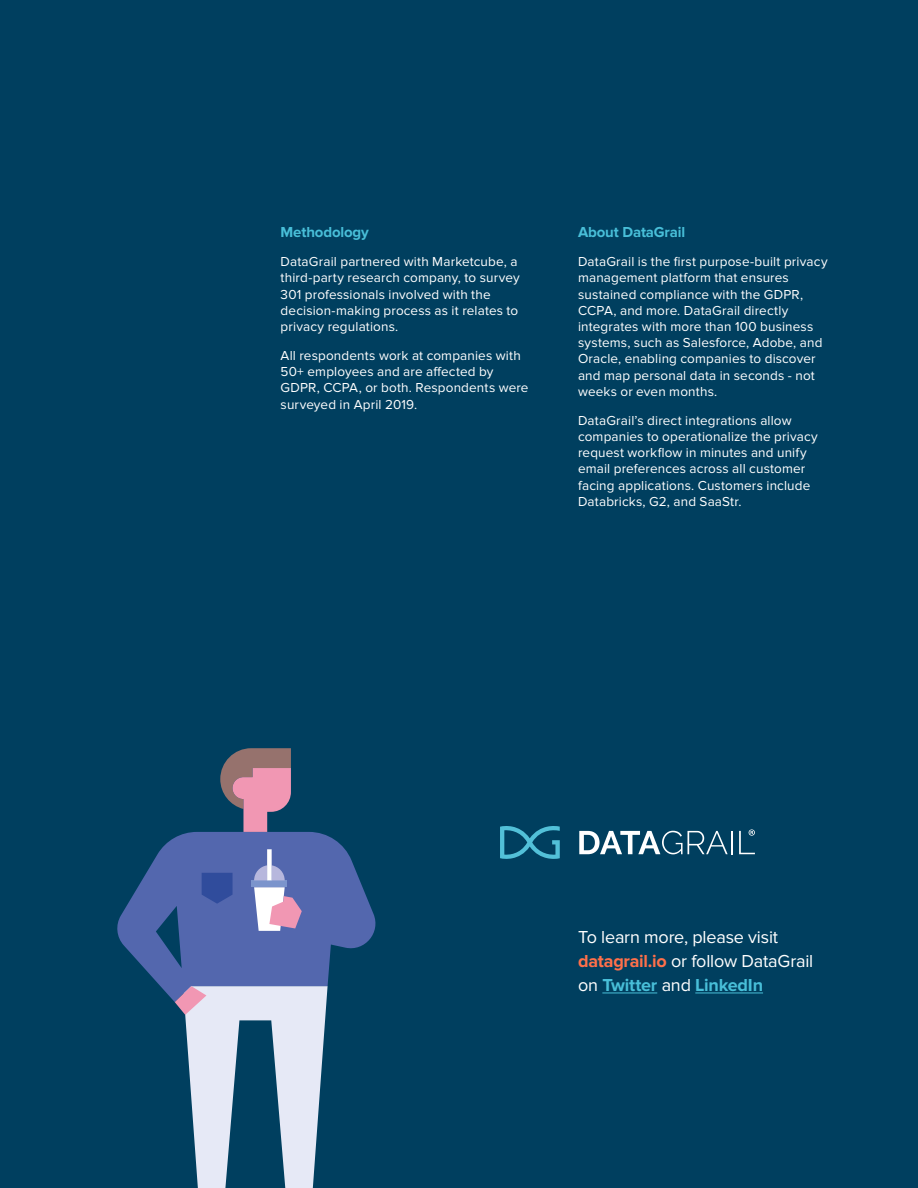
<style>
.page{position:relative;width:918px;height:1188px;background:#003f5f}
.page>*{position:absolute;margin:0;border:0;box-sizing:border-box;transform-origin:0 0}
.t1{font:18px/24px "Proxima Nova";letter-spacing:-.01em;color:#fff}
.t2{font:700 15px "Proxima Nova";letter-spacing:-.01em;color:#48bed8}
.t3{font:13.5px/16.2px "Proxima Nova";letter-spacing:.01em;color:#fff}
.s1{font-weight:700;color:#ff704a}
.s2{font-weight:700;color:#48bed8}
</style>
<div class="page">
<svg style="left:579px;top:831px;width:149px;height:23px"></svg>
<hr style="left:731px;top:831px;width:2px;height:23px;background:#fff">
<svg style="left:739px;top:829px;width:16px;height:25px"></svg>
<svg style="left:500px;top:826px;width:60px;height:33px"></svg>
<hr style="left:602px;top:993px;width:55px;height:1px;background:#48bed8">
<hr style="left:695px;top:993px;width:68px;height:1px;background:#48bed8">
<svg style="left:117px;top:832px;width:258px;height:170px;fill:#5367ae"></svg>
<svg style="left:220px;top:748px;width:71px;height:84px"></svg>
<div style="left:251px;top:880px;width:36px;height:7px;background:#7b94cc"></div>
<svg style="left:254px;top:849px;width:31px;height:31px"></svg>
<svg style="left:254px;top:887px;width:48px;height:44px;background:#d1b8d2"></svg>
<svg style="left:175px;top:986px;width:153px;height:202px"></svg>
<svg style="left:202px;top:873px;width:31px;height:31px"></svg>
<p class="t2" style="left:281px;top:224px;width:90px">Methodology</p>
<p class="t3" style="left:281px;top:254px;width:241px">DataGrail partnered with Marketcube, a third-party research company, to survey 301 professionals involved with the decision-making process as it relates to privacy regulations.</p>
<p class="t3" style="left:281px;top:348px;width:249px">All respondents work at companies with 50+ employees and are affected by GDPR, CCPA, or both. Respondents were surveyed in April 2019.</p>
<p class="t2" style="left:578px;top:224px;width:109px">About DataGrail</p>
<p class="t3" style="left:578px;top:254px;width:251px">DataGrail is the first purpose-built privacy management platform that ensures sustained compliance with the GDPR, CCPA, and more. DataGrail directly integrates with more than 100 business systems, such as Salesforce, Adobe, and Oracle, enabling companies to discover and map personal data in seconds - not weeks or even months.</p>
<p class="t3" style="left:578px;top:412px;width:241px">DataGrail’s direct integrations allow companies to operationalize the privacy request workflow in minutes and unify email preferences across all customer facing applications. Customers include Databricks, G2, and SaaStr.</p>
<h1 class="t1" style="left:578px;top:925px;width:237px">To learn more, please visit <span class="s1">datagrail.io</span> or follow DataGrail on <span class="s2">Twitter</span> and <span class="s2">LinkedIn</span></h1>
</div>
